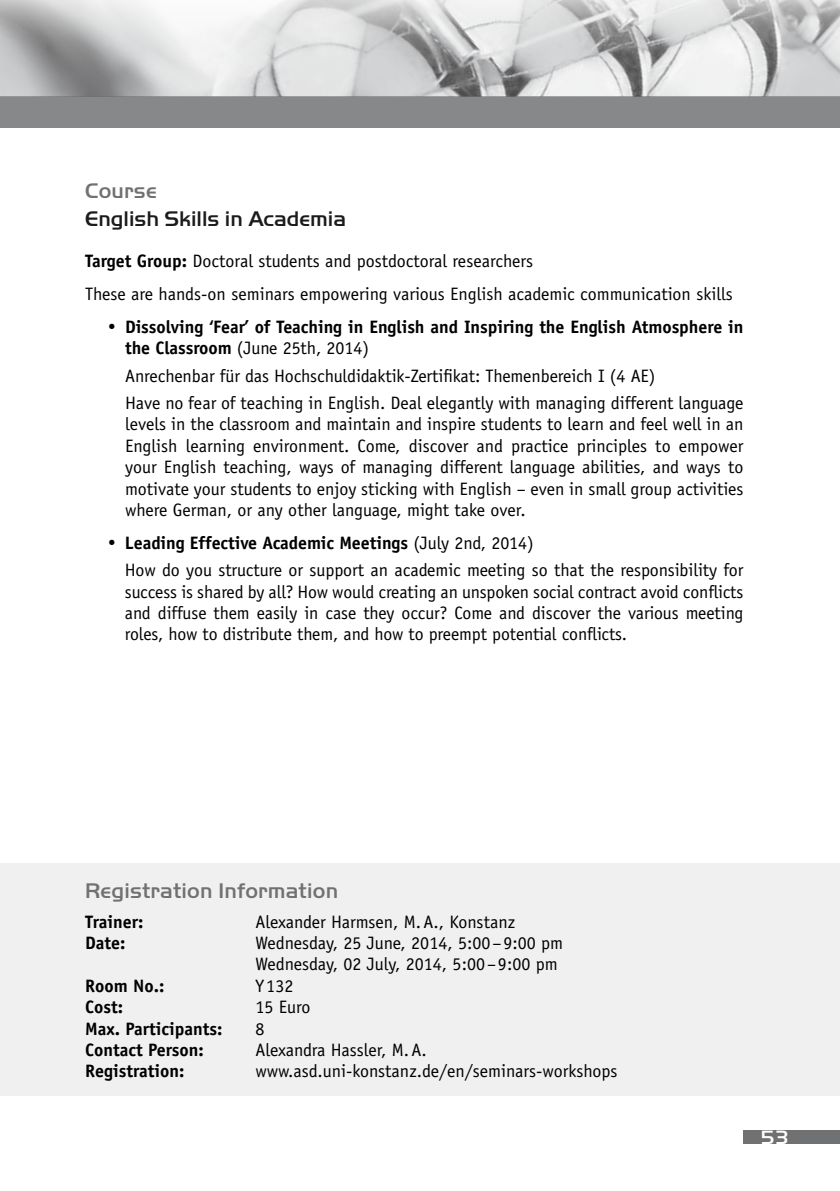
<style>
.page{position:relative;width:840px;height:1191px;background:#fff}
.page>*{position:absolute;margin:0;border:0;box-sizing:border-box;transform-origin:0 0}
.t1{font:500 22px "Handel Gothic EF";letter-spacing:.01em;color:#707172}
.t2{font:500 22px "Handel Gothic EF";color:#1b1b1c}
.t3{font:500 20px "Handel Gothic EF";color:#fff}
.t4{font:18px/21.4px "Officina Sans";color:#000}
.t5{font:700 18px/21.4px "Officina Sans";letter-spacing:-.005em;color:#000}
.s1{font-weight:700}
.s2{font-weight:400}
</style>
<div class="page">
<img style="left:0;top:0;width:839px;height:96px">
<div style="left:743px;top:1130px;width:96px;height:13px;background:#707172"></div>
<div style="left:0;top:96px;width:839px;height:32px;background:#87888a"></div>
<div style="left:0;top:863px;width:839px;height:232px;background:#f0f0f1"></div>
<p class="t1" style="left:85px;top:178px;width:73px">Course</p>
<p class="t2" style="left:85px;top:206px;width:262px">English Skills in Academia</p>
<p class="t4" style="left:85px;top:245px;width:648px;line-height:32.8px"><span class="s1">Target Group:</span> Doctoral students and postdoctoral researchers<br>These are hands-on seminars empowering various English academic communication skills</p>
<p class="t5" style="left:125px;top:316px;width:619px;text-indent:-17px">• Dissolving ‘Fear’ of Teaching in English and Inspiring the English Atmosphere in the Classroom <span class="s2">(June 25th, 2014)</span></p>
<p class="t4" style="left:125px;top:362px;width:619px;line-height:27.4px">Anrechenbar für das Hochschuldidaktik-Zertifikat: Themenbereich I (4 AE)<br>Have no fear of teaching in English. Deal elegantly with managing different language</p>
<p class="t4" style="left:125px;top:413px;width:619px;text-align:justify">levels in the classroom and maintain and inspire students to learn and feel well in an English learning environment. Come, discover and practice principles to empower your English teaching, ways of managing different language abilities, and ways to motivate your students to enjoy sticking with English – even in small group activities where German, or any other language, might take over.</p>
<p class="t4" style="left:125px;top:529px;width:619px;line-height:27.4px;text-indent:-17px">• <span class="s1">Leading Effective Academic Meetings</span> (July 2nd, 2014)<br>How do you structure or support an academic meeting so that the responsibility for</p>
<p class="t4" style="left:125px;top:581px;width:619px;text-align:justify">success is shared by all? How would creating an unspoken social contract avoid conflicts and diffuse them easily in case they occur? Come and discover the various meeting roles, how to distribute them, and how to preempt potential conflicts.</p>
<p class="t1" style="left:85px;top:877px;width:254px">Registration Information</p>
<p class="t5" style="left:85px;top:910px;width:60px">Trainer:</p>
<p class="t4" style="left:255px;top:910px;width:261px">Alexander Harmsen, M.A., Konstanz</p>
<p class="t5" style="left:85px;top:932px;width:42px">Date:</p>
<p class="t4" style="left:255px;top:932px;width:309px">Wednesday, 25 June, 2014, 5:00–9:00 pm<br>Wednesday, 02 July, 2014, 5:00–9:00 pm</p>
<p class="t5" style="left:85px;top:974px;width:81px">Room No.:</p>
<p class="t4" style="left:255px;top:975px;width:39px">Y 132</p>
<p class="t5" style="left:85px;top:996px;width:39px">Cost:</p>
<p class="t4" style="left:255px;top:996px;width:57px">15 Euro</p>
<p class="t5" style="left:85px;top:1017px;width:139px">Max. Participants:</p>
<p class="t4" style="left:255px;top:1017px;width:11px">8</p>
<p class="t5" style="left:85px;top:1039px;width:120px">Contact Person:</p>
<p class="t4" style="left:255px;top:1039px;width:173px">Alexandra Hassler, M.A.</p>
<p class="t5" style="left:85px;top:1060px;width:101px">Registration:</p>
<p class="t4" style="left:255px;top:1060px;width:363px">www.asd.uni-konstanz.de/en/seminars-workshops</p>
<p class="t3" style="left:760px;top:1125px;width:30px">53</p>
</div>
